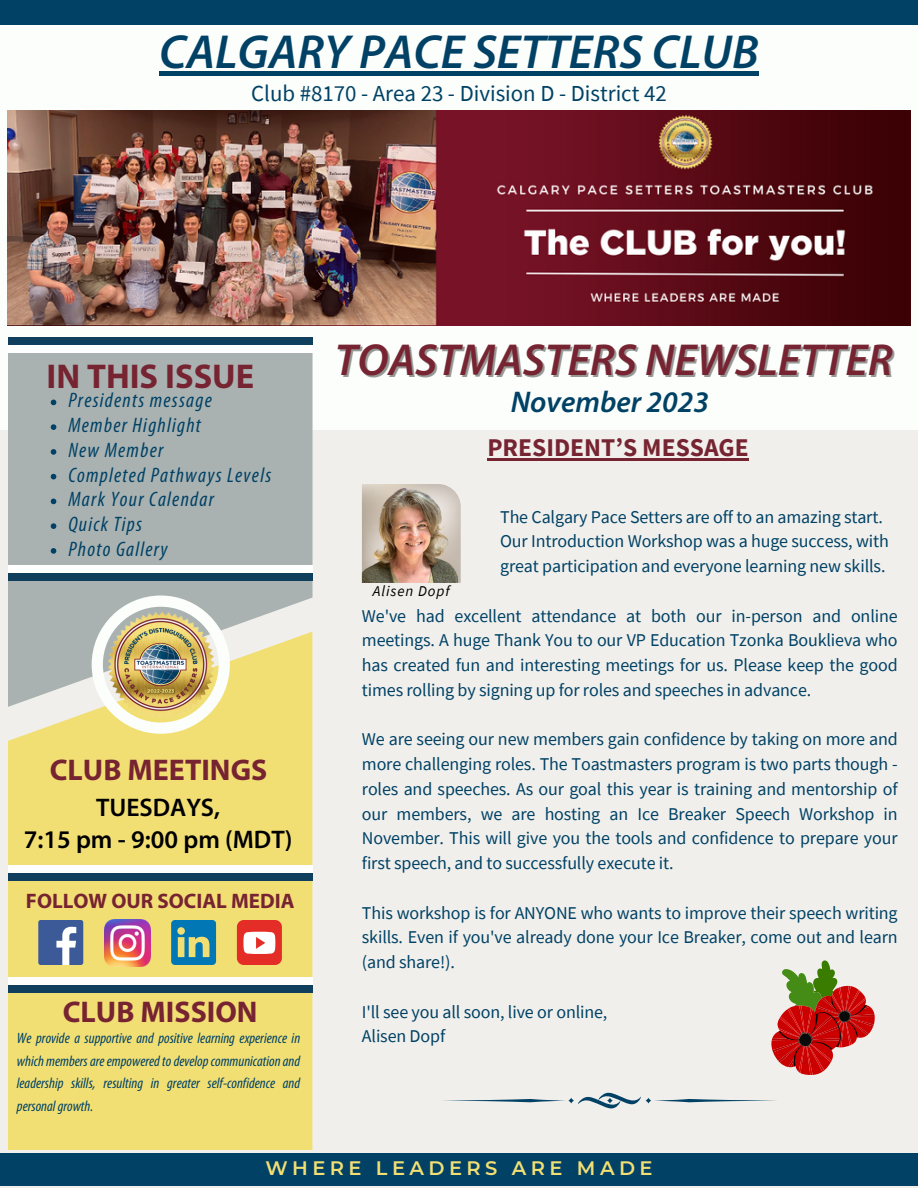
<style>
.page{position:relative;width:918px;height:1188px;background:#f0efeb}
.page>*{position:absolute;margin:0;border:0;box-sizing:border-box;transform-origin:0 0}
.t1{font:italic 600 48px "Myriad Pro";color:#004165}
.t2{font:italic 600 45px "Myriad Pro";color:#772432}
.t3{font:700 34.5px "Myriad Pro";color:#772432}
.t4{font:700 30px "Myriad Pro";color:#772432}
.t5{font:italic 600 30px "Myriad Pro";color:#004165}
.t6{font:600 25.5px "Myriad Pro";color:#000}
.t7{font:700 25.5px "Source Sans Pro";color:#772432}
.t8{font:22.95px "Source Sans Pro";color:#004165}
.t9{font:italic condensed 21px "Myriad Pro";letter-spacing:.06em;color:#004165}
.t10{font:700 21px "Myriad Pro";color:#772432}
.t11{font:600 19.5px "Montserrat";letter-spacing:.23em;color:#f2df74}
.t12{font:18px/24.8px "Source Sans Pro";letter-spacing:-.01em;color:#004165;text-align:justify}
.t13{font:italic condensed 15px/22.5px "Myriad Pro";color:#004165;text-align:justify}
.t14{font:italic 15px "Source Sans Pro";letter-spacing:.06em;color:#000}
</style>
<div class="page">
<div style="left:0;top:25px;width:918px;height:405px;background:#fbfefb"></div>
<div style="left:0;top:0;width:918px;height:25px;background:#004165"></div>
<img style="left:8px;top:110px;width:902px;height:215px">
<div style="left:8px;top:707px;width:304px;height:443px;background:#f2df74"></div>
<svg style="left:171px;top:920px;width:45px;height:45px;background:#3c90a5"></svg>
<div style="left:38px;top:920px;width:45px;height:45px;background:#3d5a98;border-radius:2px"></div>
<svg style="left:56px;top:927px;width:20px;height:38px"></svg>
<img style="left:105px;top:920px;width:46px;height:46px">
<div style="left:237px;top:920px;width:45px;height:45px;background:#e52d27;border-radius:7px"></div>
<svg style="left:243px;top:932px;width:32px;height:22px"></svg>
<div style="left:8px;top:977px;width:305px;height:8px;background:#fff"></div>
<div style="left:8px;top:985px;width:305px;height:8px;background:#0f3f5d"></div>
<div style="left:8px;top:865px;width:305px;height:8px;background:#fff"></div>
<div style="left:8px;top:873px;width:305px;height:8px;background:#0f3f5d"></div>
<svg style="left:8px;top:353px;width:305px;height:354px;background:#b0b7b0"></svg>
<div style="left:8px;top:345px;width:305px;height:7px;background:#fff"></div>
<div style="left:8px;top:337px;width:305px;height:8px;background:#0f3f5d"></div>
<div style="left:8px;top:565px;width:304px;height:8px;background:#fff"></div>
<div style="left:8px;top:573px;width:304px;height:8px;background:#0f3f5d"></div>
<img style="left:92px;top:595px;width:138px;height:139px">
<svg style="left:51px;top:400px;width:5px;height:5px"></svg>
<svg style="left:51px;top:424px;width:5px;height:6px"></svg>
<svg style="left:51px;top:449px;width:5px;height:6px"></svg>
<svg style="left:51px;top:474px;width:5px;height:5px"></svg>
<svg style="left:51px;top:499px;width:5px;height:5px"></svg>
<svg style="left:51px;top:523px;width:5px;height:6px"></svg>
<svg style="left:51px;top:548px;width:5px;height:6px"></svg>
<div style="left:0;top:1154px;width:918px;height:32px;background:#004165"></div>
<img style="left:362px;top:484px;width:99px;height:99px">
<img style="left:362px;top:487px;width:96px;height:96px">
<svg style="left:443px;top:1093px;width:333px;height:16px"></svg>
<svg style="left:771px;top:960px;width:104px;height:115px"></svg>
<hr style="left:487px;top:458px;width:262px;height:3px;background:#772432">
<hr style="left:159px;top:72px;width:600px;height:4px;background:#004165">
<p class="t1" style="left:159px;top:32px;width:601px">CALGARY PACE SETTERS CLUB</p>
<p class="t8" style="left:251px;top:78px;width:417px">Club #8170 - Area 23 - Division D - District 42</p>
<p class="t3" style="left:47px;top:362px;width:209px">IN THIS ISSUE</p>
<p class="t9" style="left:68px;top:392px;width:145px">Presidents message</p>
<p class="t9" style="left:68px;top:416px;width:134px">Member Highlight</p>
<p class="t9" style="left:68px;top:441px;width:96px">New Member</p>
<p class="t9" style="left:68px;top:466px;width:204px">Completed Pathways Levels</p>
<p class="t9" style="left:68px;top:491px;width:147px">Mark Your Calendar</p>
<p class="t9" style="left:68px;top:515px;width:75px">Quick Tips</p>
<p class="t9" style="left:68px;top:540px;width:101px">Photo Gallery</p>
<p class="t4" style="left:50px;top:757px;width:219px">CLUB MEETINGS</p>
<p class="t6" style="left:96px;top:797px;width:126px">TUESDAYS,</p>
<p class="t6" style="left:24px;top:829px;width:270px">7:15 pm - 9:00 pm (MDT)</p>
<p class="t10" style="left:26px;top:892px;width:270px">FOLLOW OUR SOCIAL MEDIA</p>
<p class="t4" style="left:63px;top:1000px;width:196px">CLUB MISSION</p>
<p class="t13" style="left:17px;top:1028px;width:285px">We provide a supportive and positive learning experience in which membersareempoweredtodevelopcommunicationand leadership skills, resulting in greater self-confidence and personalgrowth.</p>
<p class="t2" style="left:335px;top:341px;width:560px">TOASTMASTERS NEWSLETTER</p>
<p class="t5" style="left:511px;top:389px;width:200px">November 2023</p>
<p class="t7" style="left:487px;top:431px;width:263px">PRESIDENT’S MESSAGE</p>
<p class="t12" style="left:500px;top:504px;width:384px">The Calgary Pace Setters are off to an amazing start.</p>
<p class="t12" style="left:500px;top:528px;width:390px">Our Introduction Workshop was a huge success, with</p>
<p class="t12" style="left:500px;top:553px;width:387px">great participation and everyone learning new skills.</p>
<p class="t12" style="left:362px;top:603px;width:537px">We've had excellent attendance at both our in-person and online meetings. A huge Thank You to our VP Education Tzonka Bouklieva who has created fun and interesting meetings for us. Please keep the good times rolling by signing up for roles and speeches in advance.</p>
<p class="t12" style="left:362px;top:726px;width:537px">We are seeing our new members gain confidence by taking on more and more challenging roles. The Toastmasters program is two parts though - roles and speeches. As our goal this year is training and mentorship of our members, we are hosting an Ice Breaker Speech Workshop in November. This will give you the tools and confidence to prepare your first speech, and to successfully execute it.</p>
<p class="t12" style="left:362px;top:900px;width:537px">This workshop is for ANYONE who wants to improve their speech writing skills. Even if you've already done your Ice Breaker, come out and learn (and share!).</p>
<p class="t12" style="left:362px;top:999px;width:247px">I'll see you all soon, live or online,</p>
<p class="t12" style="left:362px;top:1023px;width:85px">Alisen Dopf</p>
<p class="t14" style="left:373px;top:581px;width:78px">Alisen Dopf</p>
<p class="t11" style="left:265px;top:1156px;width:389px">WHERE LEADERS ARE MADE</p>
</div>
